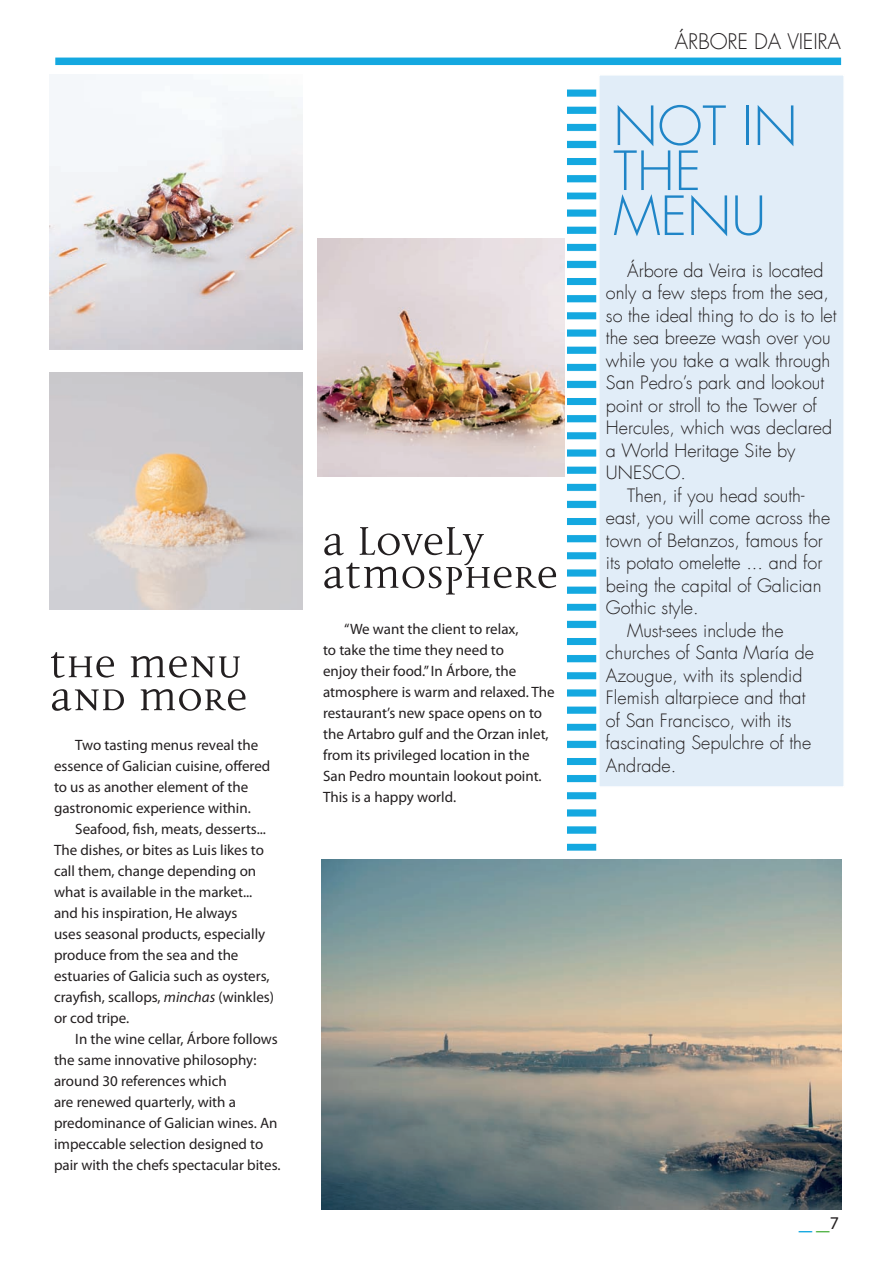
<style>
.page{position:relative;width:893px;height:1263px;background:#fff}
.page>*{position:absolute;margin:0;border:0;box-sizing:border-box;transform-origin:0 0}
.t1{font:54px "Disturbance";color:#231f20}
.t2{font:300 52.5px/45px "Futura LT";color:#1f85c7}
.t3{font:27px "Myriad Pro";color:#14a8e0}
.t4{font:300 21px "Futura LT";letter-spacing:-.01em;color:#231f20}
.t5{font:300 18px "Futura LT";color:#231f20}
.t6{font:15px/21px "Myriad Pro";color:#231f20}
.s1{font-style:italic}
.s2{color:#54b449}
.s3{font-size:18px;color:#231f20}
</style>
<div class="page">
<img style="left:50px;top:74px;width:253px;height:275px">
<img style="left:50px;top:372px;width:253px;height:238px">
<img style="left:322px;top:860px;width:519px;height:349px">
<img style="left:563px;top:89px;width:34px;height:762px">
<div style="left:598px;top:74px;width:247px;height:714px;background:#e1edf8;border:2px solid #fff"></div>
<div style="left:55px;top:58px;width:786px;height:7px;background:#14a8e0"></div>
<img style="left:318px;top:239px;width:247px;height:237px">
<h1 class="t1" style="left:50px;top:639px;width:194px">the menu</h1>
<h1 class="t1" style="left:50px;top:672px;width:199px">and more</h1>
<p class="t6" style="left:54px;top:734px;width:218px;text-indent:21px">Two tasting menus reveal the essence of Galician cuisine, offered to us as another element of the gastronomic experience within.</p>
<p class="t6" style="left:54px;top:818px;width:222px;text-indent:21px">Seafood, fish, meats, desserts...<br>The dishes, or bites as Luis likes to call them, change depending on what is available in the market... and his inspiration, He always<br>uses seasonal products, especially produce from the sea and the estuaries of Galicia such as oysters, crayfish, scallops, <span class="s1">minchas</span> (winkles) or cod tripe.</p>
<p class="t6" style="left:54px;top:1028px;width:228px;text-indent:21px">In the wine cellar, Árbore follows the same innovative philosophy: around 30 references which<br>are renewed quarterly, with a predominance of Galician wines. An impeccable selection designed to pair with the chefs spectacular bites.</p>
<h1 class="t1" style="left:322px;top:517px;width:163px">a lovely</h1>
<h1 class="t1" style="left:322px;top:550px;width:238px">Atmosphere</h1>
<p class="t6" style="left:323px;top:618px;width:233px;text-indent:21px">“We want the client to relax,<br>to take the time they need to<br>enjoy their food.” In Árbore, the atmosphere is warm and relaxed. The restaurant’s new space opens on to the Artabro gulf and the Orzan inlet, from its privileged location in the<br>San Pedro mountain lookout point.<br>This is a happy world.</p>
<h3 class="t4" style="left:675px;top:28px;width:168px">ÁRBORE DA VIEIRA</h3>
<h2 class="t2" style="left:613px;top:105px;width:186px">NOT IN<br>THE<br>MENU</h2>
<p class="t5" style="left:627px;top:259px;width:198px">Árbore da Veira is located</p>
<p class="t5" style="left:606px;top:282px;width:225px">only a few steps from the sea,</p>
<p class="t5" style="left:606px;top:304px;width:232px">so the ideal thing to do is to let</p>
<p class="t5" style="left:606px;top:327px;width:226px">the sea breeze wash over you</p>
<p class="t5" style="left:606px;top:349px;width:226px">while you take a walk through</p>
<p class="t5" style="left:606px;top:372px;width:220px">San Pedro’s park and lookout</p>
<p class="t5" style="left:606px;top:394px;width:212px">point or stroll to the Tower of</p>
<p class="t5" style="left:606px;top:417px;width:228px">Hercules, which was declared</p>
<p class="t5" style="left:606px;top:439px;width:191px">a World Heritage Site by</p>
<p class="t5" style="left:606px;top:462px;width:82px">UNESCO.</p>
<p class="t5" style="left:627px;top:484px;width:179px">Then, if you head south-</p>
<p class="t5" style="left:606px;top:507px;width:226px">east, you will come across the</p>
<p class="t5" style="left:606px;top:529px;width:218px">town of Betanzos, famous for</p>
<p class="t5" style="left:606px;top:552px;width:218px">its potato omelette ... and for</p>
<p class="t5" style="left:606px;top:574px;width:217px">being the capital of Galician</p>
<p class="t5" style="left:606px;top:597px;width:94px">Gothic style.</p>
<p class="t5" style="left:627px;top:619px;width:158px">Must-sees include the</p>
<p class="t5" style="left:606px;top:642px;width:210px">churches of Santa María de</p>
<p class="t5" style="left:606px;top:664px;width:198px">Azougue, with its splendid</p>
<p class="t5" style="left:606px;top:687px;width:201px">Flemish altarpiece and that</p>
<p class="t5" style="left:606px;top:709px;width:187px">of San Francisco, with its</p>
<p class="t5" style="left:606px;top:732px;width:207px">fascinating Sepulchre of the</p>
<p class="t5" style="left:606px;top:754px;width:72px">Andrade.</p>
<h3 class="t3" style="left:799px;top:1203px;width:42px">_<span class="s2">_</span><span class="s3">7</span></h3>
</div>
